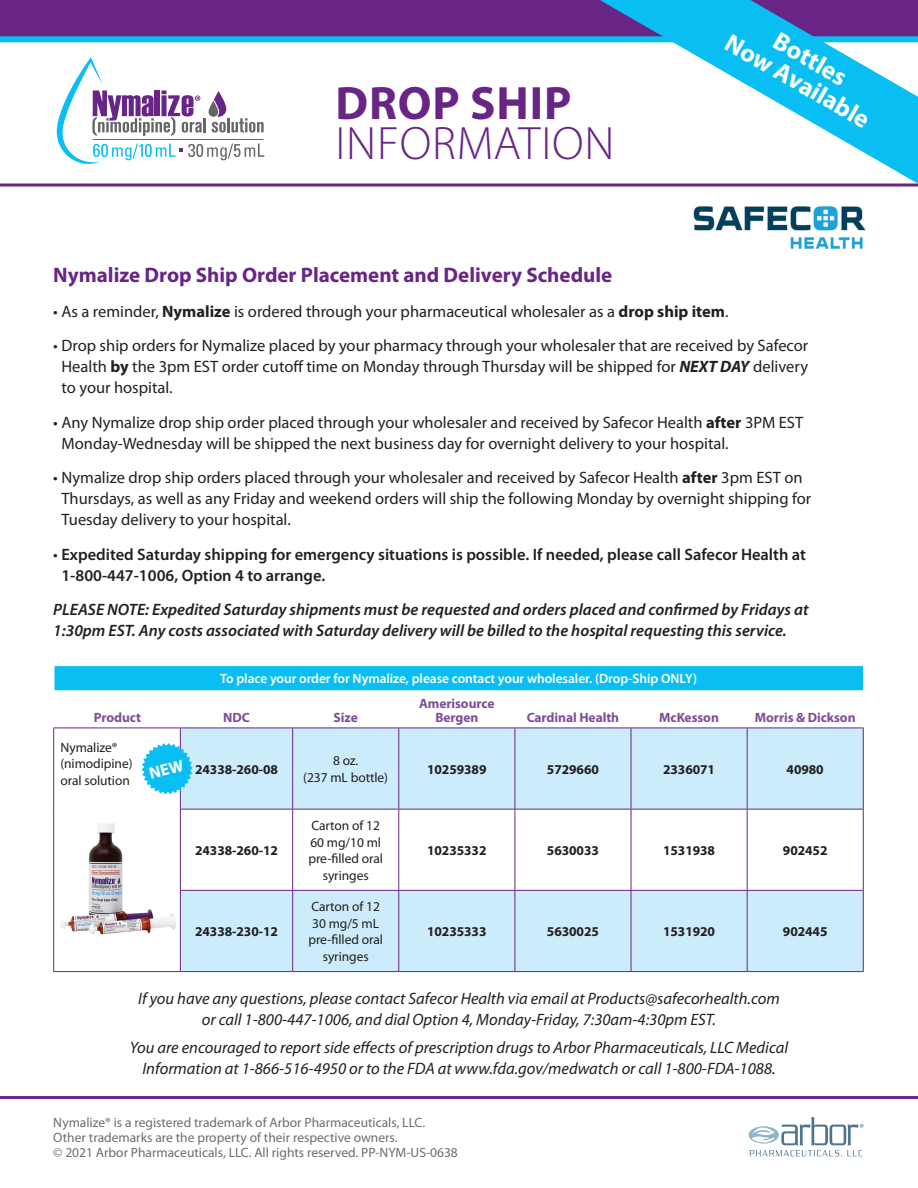
<style>
.page{position:relative;width:918px;height:1188px;background:#fff}
.page>*{position:absolute;margin:0;border:0;box-sizing:border-box;transform-origin:0 0}
.t1{font:300 47.1px "Myriad Pro";letter-spacing:.02em;color:#682586}
.t2{font:700 47.1px "Myriad Pro";letter-spacing:.02em;color:#682586}
.t3{font:700 25.5px "Myriad Pro";color:#fff}
.subhead_A{font:700 21px "Myriad Pro";color:#682586}
.text{font:16.5px/21px "Myriad Pro";color:#231f20}
.text-2{font:italic 16.5px/21px "Myriad Pro";color:#231f20;text-align:center}
.text-3{font:italic 600 16.5px/21px "Myriad Pro";color:#231f20}
.text-4{font:600 16.5px/21px "Myriad Pro";color:#231f20}
.IRI_BODY{font:13.5px/15px "Myriad Pro";color:#6c6d70}
.t4{font:13.5px/16.5px "Myriad Pro";letter-spacing:-.005em;color:#231f20;text-align:center}
.t5{font:700 13.5px "Myriad Pro";letter-spacing:-.005em;color:#231f20}
.t6{font:600 13.5px "Myriad Pro";letter-spacing:-.005em;color:#fff}
.t7{font:700 13.5px "Myriad Pro";letter-spacing:-.005em;color:#7e4d98}
.s1{font-weight:700}
.s2{font-weight:700;font-style:italic}
.s3{font-weight:400}
</style>
<div class="page">
<hr style="left:0;top:184px;width:918px;height:3px;background:#682586">
<hr style="left:0;top:1096px;width:918px;height:3px;background:#682586">
<svg style="left:57px;top:57px;width:207px;height:107px"></svg>
<img style="left:693px;top:206px;width:173px;height:43px">
<svg style="left:181px;top:729px;width:682px;height:242px;fill:#ccecfb"></svg>
<hr style="left:53px;top:728px;width:1px;height:81px;background:#682586">
<hr style="left:53px;top:809px;width:1px;height:81px;background:#682586">
<hr style="left:53px;top:890px;width:1px;height:81px;background:#682586">
<hr style="left:53px;top:728px;width:127px;height:1px;background:#682586">
<hr style="left:180px;top:728px;width:1px;height:81px;background:#682586">
<hr style="left:180px;top:728px;width:113px;height:1px;background:#682586">
<hr style="left:293px;top:728px;width:106px;height:1px;background:#682586">
<hr style="left:399px;top:728px;width:116px;height:1px;background:#682586">
<hr style="left:515px;top:728px;width:116px;height:1px;background:#682586">
<hr style="left:631px;top:728px;width:116px;height:1px;background:#682586">
<hr style="left:747px;top:728px;width:117px;height:1px;background:#682586">
<hr style="left:292px;top:728px;width:1px;height:81px;background:#682586">
<hr style="left:398px;top:728px;width:1px;height:81px;background:#682586">
<hr style="left:515px;top:728px;width:1px;height:81px;background:#682586">
<hr style="left:631px;top:728px;width:1px;height:81px;background:#682586">
<hr style="left:747px;top:728px;width:1px;height:81px;background:#682586">
<hr style="left:863px;top:728px;width:1px;height:81px;background:#682586">
<hr style="left:180px;top:810px;width:1px;height:80px;background:#682586">
<hr style="left:180px;top:809px;width:113px;height:1px;background:#682586">
<hr style="left:293px;top:809px;width:106px;height:1px;background:#682586">
<hr style="left:399px;top:809px;width:116px;height:1px;background:#682586">
<hr style="left:515px;top:809px;width:116px;height:1px;background:#682586">
<hr style="left:631px;top:809px;width:116px;height:1px;background:#682586">
<hr style="left:747px;top:809px;width:117px;height:1px;background:#682586">
<hr style="left:292px;top:810px;width:1px;height:80px;background:#682586">
<hr style="left:398px;top:810px;width:1px;height:80px;background:#682586">
<hr style="left:515px;top:810px;width:1px;height:80px;background:#682586">
<hr style="left:631px;top:810px;width:1px;height:80px;background:#682586">
<hr style="left:747px;top:810px;width:1px;height:80px;background:#682586">
<hr style="left:863px;top:810px;width:1px;height:80px;background:#682586">
<hr style="left:53px;top:971px;width:127px;height:1px;background:#682586">
<hr style="left:180px;top:891px;width:1px;height:80px;background:#682586">
<hr style="left:180px;top:890px;width:113px;height:1px;background:#682586">
<hr style="left:293px;top:890px;width:106px;height:1px;background:#682586">
<hr style="left:399px;top:890px;width:116px;height:1px;background:#682586">
<hr style="left:515px;top:890px;width:116px;height:1px;background:#682586">
<hr style="left:631px;top:890px;width:116px;height:1px;background:#682586">
<hr style="left:747px;top:890px;width:117px;height:1px;background:#682586">
<hr style="left:292px;top:891px;width:1px;height:80px;background:#682586">
<hr style="left:398px;top:891px;width:1px;height:80px;background:#682586">
<hr style="left:515px;top:891px;width:1px;height:80px;background:#682586">
<hr style="left:631px;top:891px;width:1px;height:80px;background:#682586">
<hr style="left:747px;top:891px;width:1px;height:80px;background:#682586">
<hr style="left:863px;top:891px;width:1px;height:80px;background:#682586">
<hr style="left:180px;top:971px;width:113px;height:1px;background:#682586">
<hr style="left:293px;top:971px;width:106px;height:1px;background:#682586">
<hr style="left:399px;top:971px;width:116px;height:1px;background:#682586">
<hr style="left:515px;top:971px;width:116px;height:1px;background:#682586">
<hr style="left:631px;top:971px;width:116px;height:1px;background:#682586">
<hr style="left:747px;top:971px;width:117px;height:1px;background:#682586">
<div style="left:54px;top:666px;width:810px;height:25px;background:#09bef2"></div>
<div style="left:54px;top:665px;width:810px;height:26px;border:1px solid #fff"></div>
<div style="left:0;top:0;width:918px;height:38px;background:#682586"></div>
<div style="left:0;top:36px;width:918px;height:6px;background:#09bef2"></div>
<img style="left:60px;top:817px;width:121px;height:122px">
<svg style="left:600px;top:0;width:318px;height:184px"></svg>
<svg style="left:749px;top:1117px;width:114px;height:40px"></svg>
<svg style="left:141px;top:743px;width:52px;height:51px"></svg>
<p class="t2" style="left:335px;top:73px;width:238px">DROP SHIP</p>
<p class="t1" style="left:335px;top:115px;width:281px">INFORMATION</p>
<p class="t3" style="left:784px;top:24px;width:82px;rotate:30deg">Bottles</p>
<p class="t3" style="left:736px;top:26px;width:164px;rotate:30deg">Now Available</p>
<p class="subhead_A" style="left:53px;top:262px;width:561px">Nymalize Drop Ship Order Placement and Delivery Schedule</p>
<p class="text" style="left:53px;top:301px;width:677px">• As a reminder, <span class="s1">Nymalize</span> is ordered through your pharmaceutical wholesaler as a <span class="s1">drop ship item</span>.</p>
<p class="text" style="left:61px;top:335px;width:748px;text-align:justify;text-indent:-8px">• Drop ship orders for Nymalize placed by your pharmacy through your wholesaler that are received by Safecor Health <span class="s1">by</span> the 3pm EST order cutoff time on Monday through Thursday will be shipped for <span class="s2">NEXT DAY</span> delivery to your hospital.</p>
<p class="text" style="left:61px;top:412px;width:743px;text-indent:-8px">• Any Nymalize drop ship order placed through your wholesaler and received by Safecor Health <span class="s1">after</span> 3PM EST<br>Monday-Wednesday will be shipped the next business day for overnight delivery to your hospital.</p>
<p class="text" style="left:61px;top:467px;width:751px;text-indent:-8px">• Nymalize drop ship orders placed through your wholesaler and received by Safecor Health <span class="s1">after</span> 3pm EST on<br>Thursdays, as well as any Friday and weekend orders will ship the following Monday by overnight shipping for<br>Tuesday delivery to your hospital.</p>
<p class="text-4" style="left:61px;top:544px;width:746px;text-indent:-8px"><span class="s3">•</span> Expedited Saturday shipping for emergency situations is possible. If needed, please call Safecor Health at<br>1-800-447-1006, Option 4 to arrange.</p>
<p class="text-3" style="left:53px;top:599px;width:757px">PLEASE NOTE: Expedited Saturday shipments must be requested and orders placed and confirmed by Fridays at<br>1:30pm EST. Any costs associated with Saturday delivery will be billed to the hospital requesting this service.</p>
<p class="t6" style="left:220px;top:670px;width:479px">To place your order for Nymalize, please contact your wholesaler. (Drop-Ship ONLY)</p>
<p class="t7" style="left:94px;top:709px;width:49px">Product</p>
<p class="t7" style="left:223px;top:709px;width:28px">NDC</p>
<p class="t7" style="left:334px;top:709px;width:26px">Size</p>
<p class="t7" style="left:419px;top:695px;width:77px">Amerisource</p>
<p class="t7" style="left:435px;top:709px;width:44px">Bergen</p>
<p class="t7" style="left:527px;top:709px;width:94px">Cardinal Health</p>
<p class="t7" style="left:659px;top:709px;width:61px">McKesson</p>
<p class="t7" style="left:755px;top:709px;width:102px">Morris &amp; Dickson</p>
<p class="t4" style="left:60px;top:739px;width:59px">Nymalize®</p>
<p class="t4" style="left:60px;top:755px;width:74px">(nimodipine)</p>
<p class="t4" style="left:60px;top:772px;width:71px">oral solution</p>
<p class="t5" style="left:195px;top:760px;width:84px">24338-260-08</p>
<p class="t4" style="left:303px;top:752px;width:86px">8 oz.<br>(237 mL bottle)</p>
<p class="t5" style="left:427px;top:760px;width:61px">10259389</p>
<p class="t5" style="left:547px;top:760px;width:54px">5729660</p>
<p class="t5" style="left:663px;top:760px;width:54px">2336071</p>
<p class="t5" style="left:787px;top:760px;width:39px">40980</p>
<p class="t5" style="left:195px;top:841px;width:84px">24338-260-12</p>
<p class="t5" style="left:195px;top:923px;width:84px">24338-230-12</p>
<p class="t4" style="left:311px;top:817px;width:70px">Carton of 12</p>
<p class="t4" style="left:310px;top:834px;width:72px">60 mg/10 ml</p>
<p class="t4" style="left:308px;top:850px;width:76px">pre-filled oral syringes</p>
<p class="t4" style="left:311px;top:898px;width:70px">Carton of 12</p>
<p class="t4" style="left:312px;top:915px;width:68px">30 mg/5 mL</p>
<p class="t4" style="left:308px;top:931px;width:76px">pre-filled oral syringes</p>
<p class="t5" style="left:427px;top:841px;width:61px">10235332</p>
<p class="t5" style="left:547px;top:841px;width:54px">5630033</p>
<p class="t5" style="left:663px;top:841px;width:54px">1531938</p>
<p class="t5" style="left:783px;top:841px;width:46px">902452</p>
<p class="t5" style="left:427px;top:923px;width:61px">10235333</p>
<p class="t5" style="left:547px;top:923px;width:54px">5630025</p>
<p class="t5" style="left:663px;top:923px;width:54px">1531920</p>
<p class="t5" style="left:783px;top:923px;width:46px">902445</p>
<p class="text-2" style="left:138px;top:988px;width:643px">If you have any questions, please contact Safecor Health via email at Products@safecorhealth.com or call 1-800-447-1006, and dial Option 4, Monday-Friday, 7:30am-4:30pm EST.</p>
<p class="text-2" style="left:130px;top:1037px;width:660px">You are encouraged to report side effects of prescription drugs to Arbor Pharmaceuticals, LLC Medical<br>Information at 1-866-516-4950 or to the FDA at www.fda.gov/medwatch or call 1-800-FDA-1088.</p>
<p class="IRI_BODY" style="left:53px;top:1115px;width:373px">Nymalize® is a registered trademark of Arbor Pharmaceuticals, LLC.<br>Other trademarks are the property of their respective owners.</p>
<p class="IRI_BODY" style="left:53px;top:1145px;width:406px">© 2021 Arbor Pharmaceuticals, LLC. All rights reserved. PP-NYM-US-0638</p>
</div>
